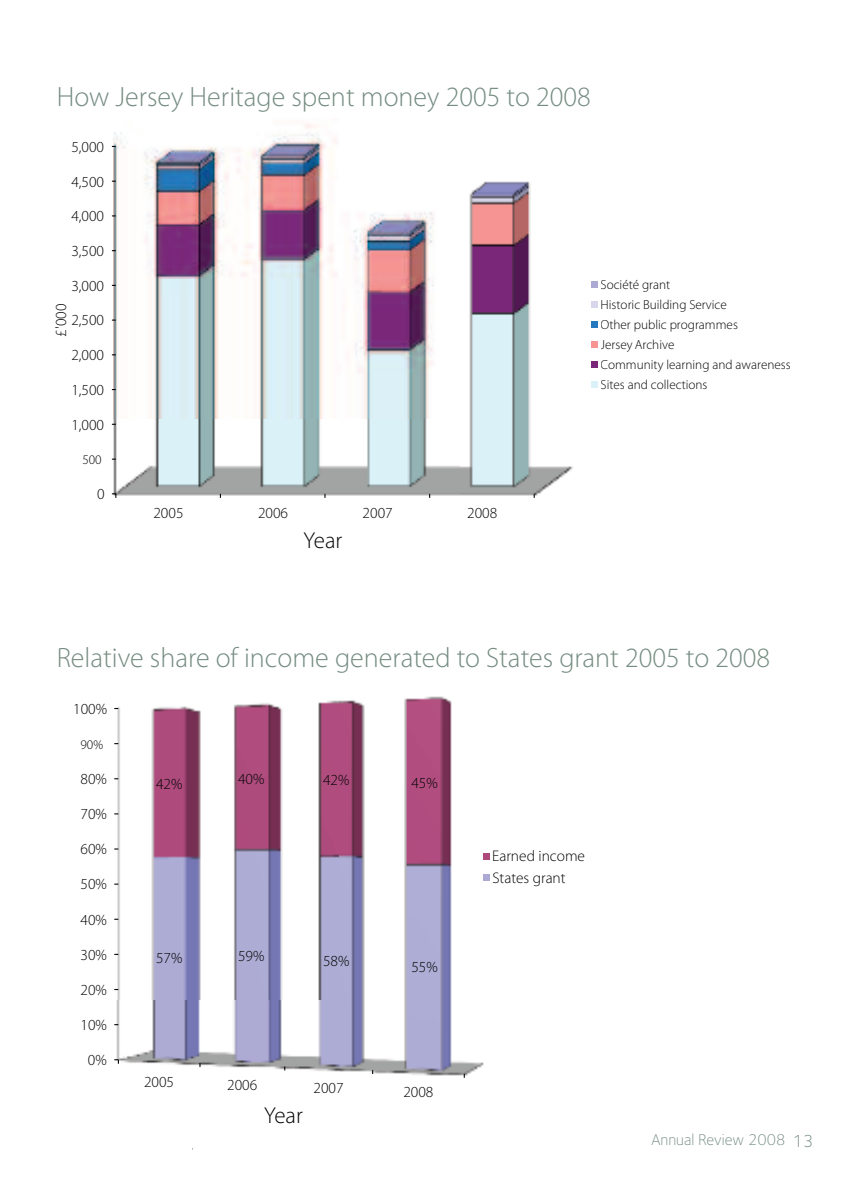
<style>
.page{position:relative;width:842px;height:1191px;background:#fff}
.page>*{position:absolute;margin:0;border:0;box-sizing:border-box;transform-origin:0 0}
.t1{font:300 28px "Myriad Pro";color:#758c81}
.t2{font:300 23.2px "Myriad Pro";color:#040503}
.t3{font:300 16px "Foundry Sterling";color:#758c81}
.t4{font:300 15.4px "Myriad Pro";color:#040503}
.t5{font:300 13.2px/20px "Myriad Pro";color:#040503}
.s1{font-size:18px}
</style>
<div class="page">
<img style="left:114px;top:124px;width:459px;height:372px">
<svg style="left:112px;top:493px;width:4px;height:5px"></svg>
<svg style="left:592px;top:281px;width:6px;height:6px"></svg>
<svg style="left:592px;top:301px;width:6px;height:6px"></svg>
<svg style="left:592px;top:321px;width:6px;height:6px"></svg>
<svg style="left:592px;top:341px;width:6px;height:6px"></svg>
<svg style="left:592px;top:361px;width:6px;height:6px"></svg>
<svg style="left:592px;top:381px;width:6px;height:6px"></svg>
<img style="left:114px;top:696px;width:376px;height:382px">
<svg style="left:114px;top:1059px;width:5px;height:4px"></svg>
<svg style="left:484px;top:854px;width:6px;height:6px"></svg>
<svg style="left:484px;top:874px;width:6px;height:6px"></svg>
<h1 class="t1" style="left:57px;top:86px;width:535px">How Jersey Heritage spent money 2005 to 2008</h1>
<p class="t4" style="left:71px;top:141px;width:34px">5,000</p>
<p class="t4" style="left:71px;top:176px;width:34px">4,500</p>
<p class="t4" style="left:71px;top:210px;width:34px">4,000</p>
<p class="t4" style="left:71px;top:245px;width:34px">3,500</p>
<p class="t4" style="left:71px;top:280px;width:34px">3,000</p>
<p class="t4" style="left:55px;top:336px;width:34px;rotate:-90deg">£'000</p>
<p class="t4" style="left:71px;top:314px;width:34px">2,500</p>
<p class="t4" style="left:71px;top:349px;width:34px">2,000</p>
<p class="t4" style="left:71px;top:384px;width:34px">1,500</p>
<p class="t4" style="left:71px;top:419px;width:34px">1,000</p>
<p class="t5" style="left:82px;top:451px;width:21px">500</p>
<p class="t4" style="left:97px;top:488px;width:9px">0</p>
<p class="t4" style="left:153px;top:507px;width:32px">2005</p>
<p class="t4" style="left:258px;top:507px;width:32px">2006</p>
<p class="t4" style="left:363px;top:507px;width:32px">2007</p>
<p class="t4" style="left:467px;top:507px;width:32px">2008</p>
<h2 class="t2" style="left:304px;top:531px;width:40px">Year</h2>
<p class="t5" style="left:601px;top:276px;width:192px">Société grant<br>Historic Building Service<br>Other public programmes<br>Jersey Archive<br>Community learning and awareness<br>Sites and collections</p>
<h1 class="t1" style="left:57px;top:647px;width:715px">Relative share of income generated to States grant 2005 to 2008</h1>
<p class="t4" style="left:73px;top:703px;width:35px">100%</p>
<p class="t5" style="left:81px;top:735px;width:24px">90%</p>
<p class="t4" style="left:81px;top:773px;width:28px">80%</p>
<p class="t4" style="left:81px;top:808px;width:28px">70%</p>
<p class="t4" style="left:81px;top:843px;width:28px">60%</p>
<p class="t4" style="left:81px;top:878px;width:28px">50%</p>
<p class="t4" style="left:81px;top:913px;width:28px">40%</p>
<p class="t4" style="left:81px;top:948px;width:28px">30%</p>
<p class="t4" style="left:81px;top:983px;width:28px">20%</p>
<p class="t4" style="left:81px;top:1019px;width:28px">10%</p>
<p class="t4" style="left:88px;top:1054px;width:20px">0%</p>
<p class="t4" style="left:156px;top:778px;width:28px">42%</p>
<p class="t4" style="left:238px;top:773px;width:28px">40%</p>
<p class="t4" style="left:323px;top:774px;width:28px">42%</p>
<p class="t4" style="left:411px;top:777px;width:28px">45%</p>
<p class="t4" style="left:156px;top:952px;width:28px">57%</p>
<p class="t4" style="left:238px;top:950px;width:28px">59%</p>
<p class="t4" style="left:323px;top:955px;width:28px">58%</p>
<p class="t4" style="left:411px;top:961px;width:28px">55%</p>
<p class="t4" style="left:144px;top:1075px;width:32px">2005</p>
<p class="t4" style="left:227px;top:1079px;width:32px">2006</p>
<p class="t4" style="left:314px;top:1082px;width:32px">2007</p>
<p class="t4" style="left:403px;top:1086px;width:32px">2008</p>
<h2 class="t2" style="left:264px;top:1106px;width:40px">Year</h2>
<p class="t4" style="left:492px;top:850px;width:94px">Earned income</p>
<p class="t4" style="left:492px;top:871px;width:75px">States grant</p>
<p class="t3" style="left:651px;top:1134px;width:164px">Annual Review 2008 <span class="s1">13</span></p>
</div>
